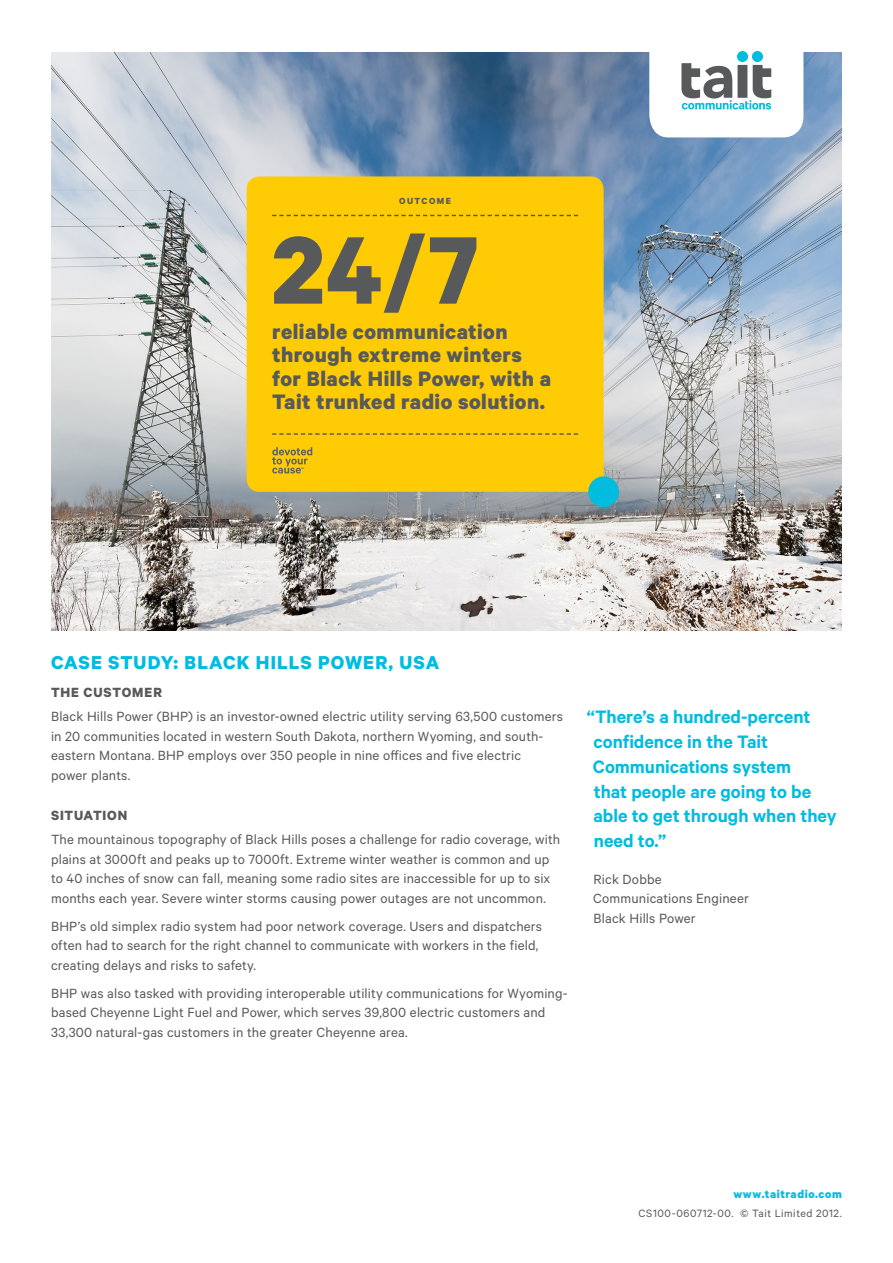
<style>
.page{position:relative;width:893px;height:1263px;background:#fff}
.page>*{position:absolute;margin:0;border:0;box-sizing:border-box;transform-origin:0 0}
.t1{font:700 108px "Calibre";color:#58595b}
.t2{font:700 23.55px/23.4px "Calibre";letter-spacing:.02em;color:#58595b}
.Chapter_Header{font:700 21px "Calibre";letter-spacing:.045em;color:#00bcdf}
.Pull-out_Quote{font:600 20.25px/24.8px "Calibre";color:#00bcdf}
.Body_Copy{font:15px/19.5px "Calibre";letter-spacing:.01em;color:#58595b}
.Sub_Header_A__Follow{font:700 15px "Calibre";letter-spacing:.06em;color:#58595b}
.Sub_Header_B__Standa{font:700 15px "Calibre";letter-spacing:.045em;color:#58595b}
.t3{font:700 12.75px "Calibre";letter-spacing:.045em;color:#00bcdf}
.t4{font:12px "Calibre";letter-spacing:.045em;color:#58595b}
.t5{font:700 9.9px "Calibre";letter-spacing:.15em;color:#58595b}
</style>
<div class="page">
<img style="left:51px;top:52px;width:791px;height:579px">
<div style="left:247px;top:176px;width:357px;height:316px;background:#ffcb05;border-radius:13px"></div>
<div style="left:588px;top:476px;width:31px;height:31px;background:#00bcdf;border-radius:50%"></div>
<svg style="left:272px;top:447px;width:40px;height:26px"></svg>
<svg style="left:272px;top:215px;width:306px;height:1px"></svg>
<svg style="left:272px;top:433px;width:306px;height:2px"></svg>
<svg style="left:649px;top:51px;width:168px;height:92px"></svg>
<p class="t5" style="left:399px;top:195px;width:53px">OUTCOME</p>
<p class="t1" style="left:272px;top:204px;width:208px">24/7</p>
<p class="t2" style="left:272px;top:319px;width:280px">reliable communication through extreme winters for Black Hills Power, with a<br>Tait trunked radio solution.</p>
<p class="Chapter_Header" style="left:51px;top:650px;width:390px">CASE STUDY: BLACK HILLS POWER, USA</p>
<p class="Sub_Header_A__Follow" style="left:51px;top:683px;width:112px">THE CUSTOMER</p>
<p class="Body_Copy" style="left:51px;top:706px;width:514px">Black Hills Power (BHP) is an investor-owned electric utility serving 63,500 customers in 20 communities located in western South Dakota, northern Wyoming, and south&shy;eastern Montana. BHP employs over 350 people in nine offices and five electric<br>power plants.</p>
<p class="Sub_Header_B__Standa" style="left:51px;top:806px;width:78px">SITUATION</p>
<p class="Body_Copy" style="left:51px;top:829px;width:511px">The mountainous topography of Black Hills poses a challenge for radio coverage, with plains at 3000ft and peaks up to 7000ft. Extreme winter weather is common and up to 40 inches of snow can fall, meaning some radio sites are inaccessible for up to six months each year. Severe winter storms causing power outages are not uncommon.</p>
<p class="Body_Copy" style="left:51px;top:916px;width:493px">BHP’s old simplex radio system had poor network coverage. Users and dispatchers often had to search for the right channel to communicate with workers in the field, creating delays and risks to safety.</p>
<p class="Body_Copy" style="left:51px;top:983px;width:518px">BHP was also tasked with providing interoperable utility communications for Wyoming&shy;based Cheyenne Light Fuel and Power, which serves 39,800 electric customers and<br>33,300 natural-gas customers in the greater Cheyenne area.</p>
<p class="Pull-out_Quote" style="left:593px;top:704px;width:245px;text-indent:-6px">“There’s a hundred-percent confidence in the Tait<br>Communications system<br>that people are going to be able to get through when they need to.”</p>
<p class="Body_Copy" style="left:593px;top:869px;width:157px">Rick Dobbe<br>Communications Engineer<br>Black Hills Power</p>
<p class="t3" style="left:733px;top:1186px;width:110px">www.taitradio.com</p>
<p class="t4" style="left:639px;top:1206px;width:205px">CS100-060712-00. © Tait Limited 2012.</p>
</div>
